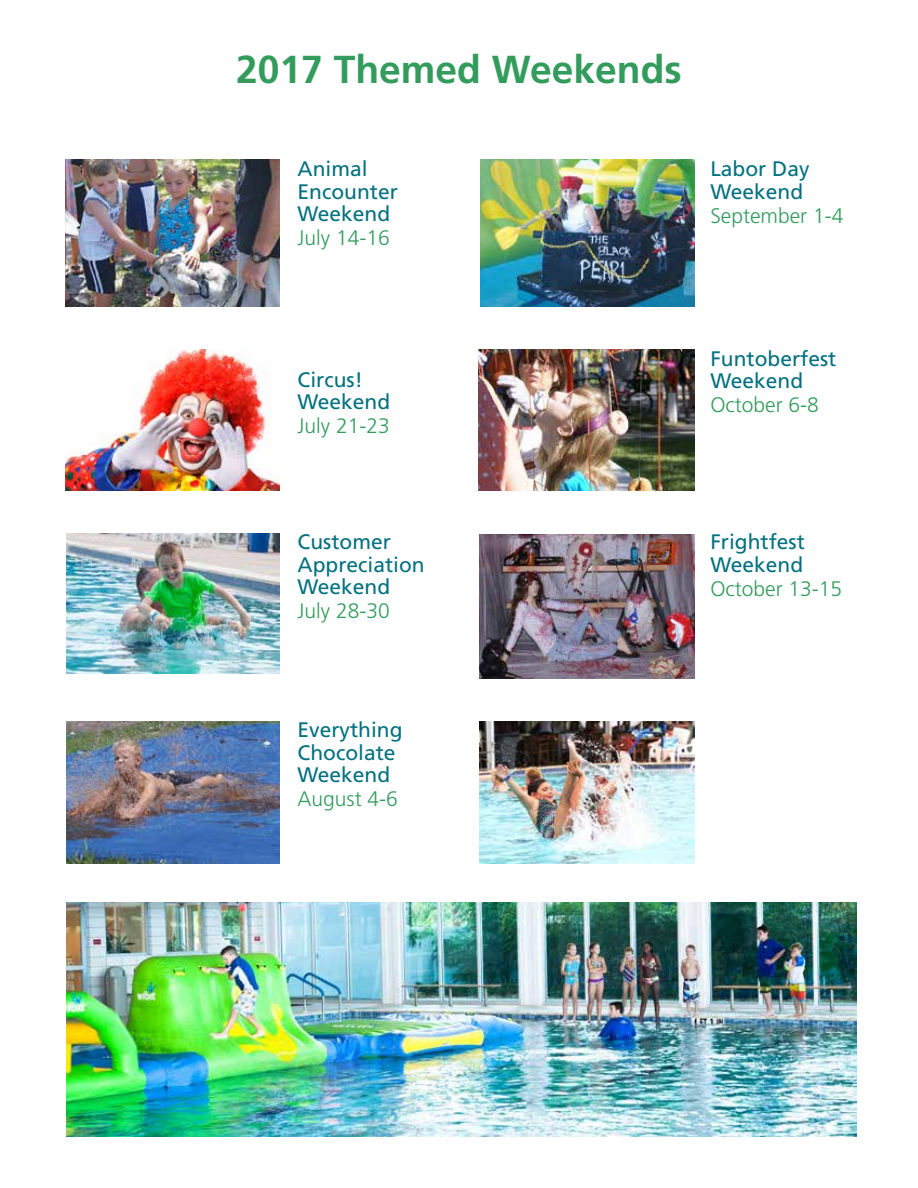
<style>
.page{position:relative;width:918px;height:1188px;background:#fff}
.page>*{position:absolute;margin:0;border:0;box-sizing:border-box;transform-origin:0 0}
.t1{font:700 39px "Frutiger LT Std";color:#339c5d}
.t2{font:21px/22.5px "Frutiger LT Std";color:#047180}
.t3{font:300 21px "Frutiger LT Std";color:#339c5d}
</style>
<div class="page">
<img style="left:67px;top:533px;width:213px;height:141px">
<img style="left:67px;top:722px;width:213px;height:141px">
<img style="left:67px;top:902px;width:790px;height:234px">
<img style="left:480px;top:534px;width:214px;height:144px">
<img style="left:66px;top:350px;width:214px;height:141px">
<img style="left:66px;top:160px;width:214px;height:147px">
<img style="left:479px;top:349px;width:216px;height:142px">
<img style="left:480px;top:160px;width:214px;height:147px">
<img style="left:480px;top:722px;width:214px;height:141px">
<h1 class="t1" style="left:236px;top:47px;width:447px">2017 Themed Weekends</h1>
<p class="t2" style="left:298px;top:158px;width:102px">Animal<br>Encounter<br>Weekend</p>
<p class="t3" style="left:298px;top:226px;width:94px">July 14-16</p>
<p class="t2" style="left:710px;top:158px;width:101px">Labor Day<br>Weekend</p>
<p class="t3" style="left:710px;top:204px;width:135px">September 1-4</p>
<p class="t2" style="left:298px;top:368px;width:94px">Circus!<br>Weekend</p>
<p class="t3" style="left:298px;top:414px;width:94px">July 21-23</p>
<p class="t2" style="left:298px;top:531px;width:129px">Customer<br>Appreciation<br>Weekend</p>
<p class="t3" style="left:298px;top:599px;width:94px">July 28-30</p>
<p class="t2" style="left:298px;top:719px;width:107px">Everything<br>Chocolate<br>Weekend</p>
<p class="t3" style="left:298px;top:787px;width:102px">August 4-6</p>
<p class="t2" style="left:710px;top:347px;width:128px">Funtoberfest<br>Weekend</p>
<p class="t3" style="left:710px;top:393px;width:110px">October 6-8</p>
<p class="t2" style="left:710px;top:531px;width:96px">Frightfest<br>Weekend</p>
<p class="t3" style="left:710px;top:577px;width:133px">October 13-15</p>
</div>
